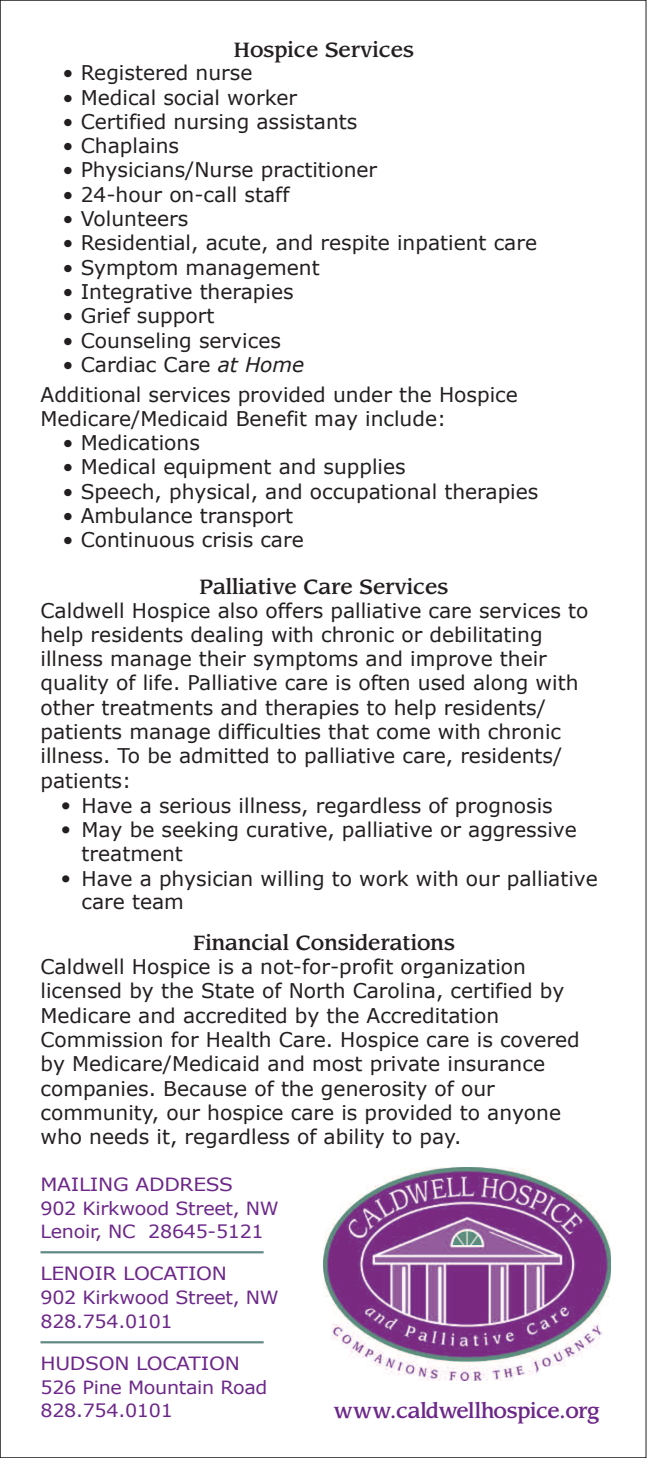
<style>
.page{position:relative;width:648px;height:1458px;background:#fff}
.page>*{position:absolute;margin:0;border:0;box-sizing:border-box;transform-origin:0 0}
.t1{font:20.25px/24.3px "Verdana";color:#231f20}
.t2{font:500 20.25px "Leawood Std";color:#231f20}
.t3{font:500 20.25px "Leawood Std";letter-spacing:-.015em;color:#6c2789}
.t4{font:18.22px/23.6px "Verdana";letter-spacing:-.015em;color:#6c2789;scale:1.11 1}
.s1{font-style:italic}
.s2{font-family:"Leawood Std";font-weight:500}
</style>
<div class="page">
<hr style="left:40px;top:1251px;width:224px;height:2px;background:#628986">
<hr style="left:40px;top:1341px;width:224px;height:2px;background:#628986">
<img style="left:323px;top:1167px;width:288px;height:213px">
<p class="t2" style="left:234px;top:41px;width:182px">Hospice Services</p>
<p class="t1" style="left:62px;top:60px;width:192px">• Registered nurse</p>
<p class="t1" style="left:62px;top:84px;width:236px">• Medical social worker</p>
<p class="t1" style="left:62px;top:109px;width:296px">• Certified nursing assistants</p>
<p class="t1" style="left:62px;top:133px;width:118px">• Chaplains</p>
<p class="t1" style="left:62px;top:157px;width:316px">• Physicians/Nurse practitioner</p>
<p class="t1" style="left:62px;top:182px;width:229px">• 24-hour on-call staff</p>
<p class="t1" style="left:62px;top:206px;width:127px">• Volunteers</p>
<p class="t1" style="left:62px;top:230px;width:476px">• Residential, acute, and respite inpatient care</p>
<p class="t1" style="left:62px;top:254px;width:259px">• Symptom management</p>
<p class="t1" style="left:62px;top:279px;width:233px">• Integrative therapies</p>
<p class="t1" style="left:62px;top:303px;width:153px">• Grief support</p>
<p class="t1" style="left:62px;top:327px;width:220px">• Counseling services</p>
<p class="t1" style="left:40px;top:349px;width:479px;line-height:29.7px;text-indent:22px">• Cardiac Care <span class="s1">at Home<br></span>Additional services provided under the Hospice</p>
<p class="t1" style="left:40px;top:406px;width:407px">Medicare/Medicaid Benefit may include:</p>
<p class="t1" style="left:62px;top:430px;width:139px">• Medications</p>
<p class="t1" style="left:62px;top:454px;width:345px">• Medical equipment and supplies</p>
<p class="t1" style="left:62px;top:479px;width:478px">• Speech, physical, and occupational therapies</p>
<p class="t1" style="left:62px;top:503px;width:232px">• Ambulance transport</p>
<p class="t1" style="left:62px;top:527px;width:243px">• Continuous crisis care</p>
<p class="t2" style="left:200px;top:578px;width:250px">Palliative Care Services</p>
<p class="t1" style="left:40px;top:597px;width:549px">Caldwell Hospice also offers palliative care services to help residents dealing with chronic or debilitating illness manage their symptoms and improve their quality of life. Palliative care is often used along with other treatments and therapies to help residents/ patients manage difficulties that come with chronic illness. To be admitted to palliative care, residents/ patients:</p>
<p class="t1" style="left:61px;top:792px;width:494px"><span class="s2">•</span> Have a serious illness, regardless of prognosis</p>
<p class="t1" style="left:82px;top:817px;width:497px;line-height:23.6px;text-indent:-21px"><span class="s2">•</span> May be seeking curative, palliative or aggressive treatment</p>
<p class="t1" style="left:82px;top:866px;width:518px;line-height:23.6px;text-indent:-21px"><span class="s2">•</span> Have a physician willing to work with our palliative care team</p>
<p class="t2" style="left:193px;top:934px;width:263px">Financial Considerations</p>
<p class="t1" style="left:40px;top:954px;width:541px">Caldwell Hospice is a not-for-profit organization licensed by the State of North Carolina, certified by Medicare and accredited by the Accreditation Commission for Health Care. Hospice care is covered by Medicare/Medicaid and most private insurance companies. Because of the generosity of our community, our hospice care is provided to anyone who needs it, regardless of ability to pay.</p>
<p class="t4" style="left:40px;top:1172px;width:216px">MAILING ADDRESS<br>902 Kirkwood Street, NW<br>Lenoir, NC 28645-5121</p>
<p class="t4" style="left:40px;top:1261px;width:216px">LENOIR LOCATION<br>902 Kirkwood Street, NW<br>828.754.0101</p>
<p class="t4" style="left:40px;top:1351px;width:206px">HUDSON LOCATION<br>526 Pine Mountain Road<br>828.754.0101</p>
<p class="t3" style="left:334px;top:1402px;width:268px">www.caldwellhospice.org</p>
</div>
